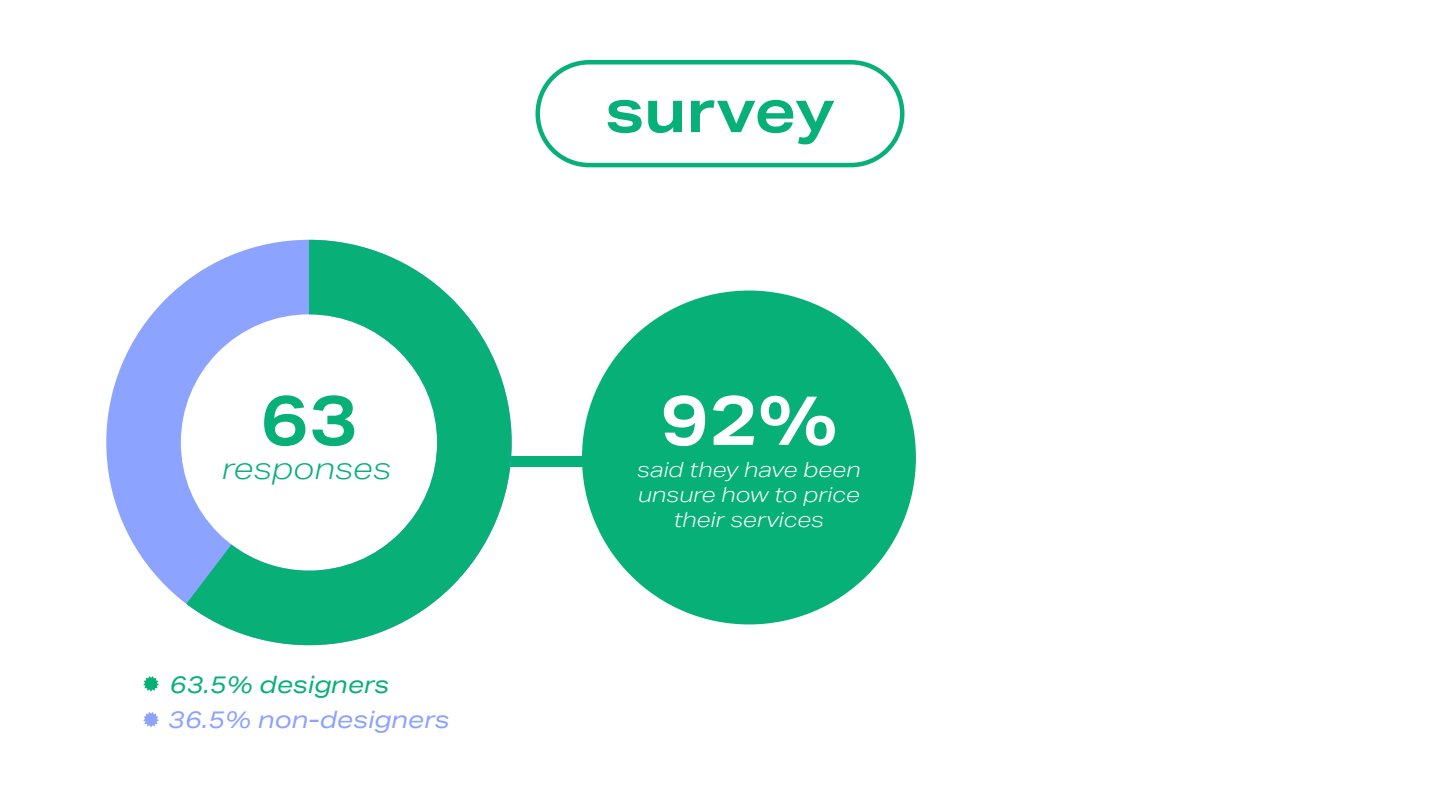
<style>
.page{position:relative;width:1440px;height:810px;background:#fff}
.page>*{position:absolute;margin:0;border:0;box-sizing:border-box;transform-origin:0 0}
.t1{font:700 69.75px "Aktiv Grotesk Ex";color:#fff}
.t2{font:700 69.75px "Aktiv Grotesk Ex";color:#07b077}
.t3{font:700 60px "Aktiv Grotesk Ex";color:#07b077}
.t4{font:italic 300 30px "Aktiv Grotesk Ex";color:#07b077}
.t5{font:italic 24px "Aktiv Grotesk Ex";color:#8ca3ff}
.t6{font:italic 24px "Aktiv Grotesk Ex";color:#07b077}
.t7{font:italic 300 21px/25.2px "Aktiv Grotesk Ex";color:#fff;text-align:center}
</style>
<div class="page">
<div style="left:459px;top:457px;width:209px;height:10px;background:#07b077"></div>
<div style="left:535px;top:60px;width:369px;height:107px;border:4px solid #07b077;border-radius:51px"></div>
<svg style="left:106px;top:281px;width:80px;height:323px;fill:#8ca3ff"></svg>
<svg style="left:186px;top:240px;width:326px;height:405px"></svg>
<svg style="left:143px;top:676px;width:16px;height:16px"></svg>
<svg style="left:143px;top:712px;width:16px;height:15px"></svg>
<div style="left:582px;top:291px;width:334px;height:333px;background:#07b077;border-radius:50%"></div>
<h1 class="t2" style="left:260px;top:377px;width:99px">63</h1>
<h3 class="t4" style="left:222px;top:451px;width:171px">responses</h3>
<p class="t6" style="left:170px;top:671px;width:221px">63.5% designers</p>
<p class="t5" style="left:168px;top:705px;width:283px">36.5% non-designers</p>
<h2 class="t3" style="left:605px;top:74px;width:231px">survey</h2>
<h1 class="t1" style="left:660px;top:377px;width:179px">92%</h1>
<p class="t7" style="left:637px;top:457px;width:225px">said they have been</p>
<p class="t7" style="left:638px;top:482px;width:223px">unsure how to price their services</p>
</div>
